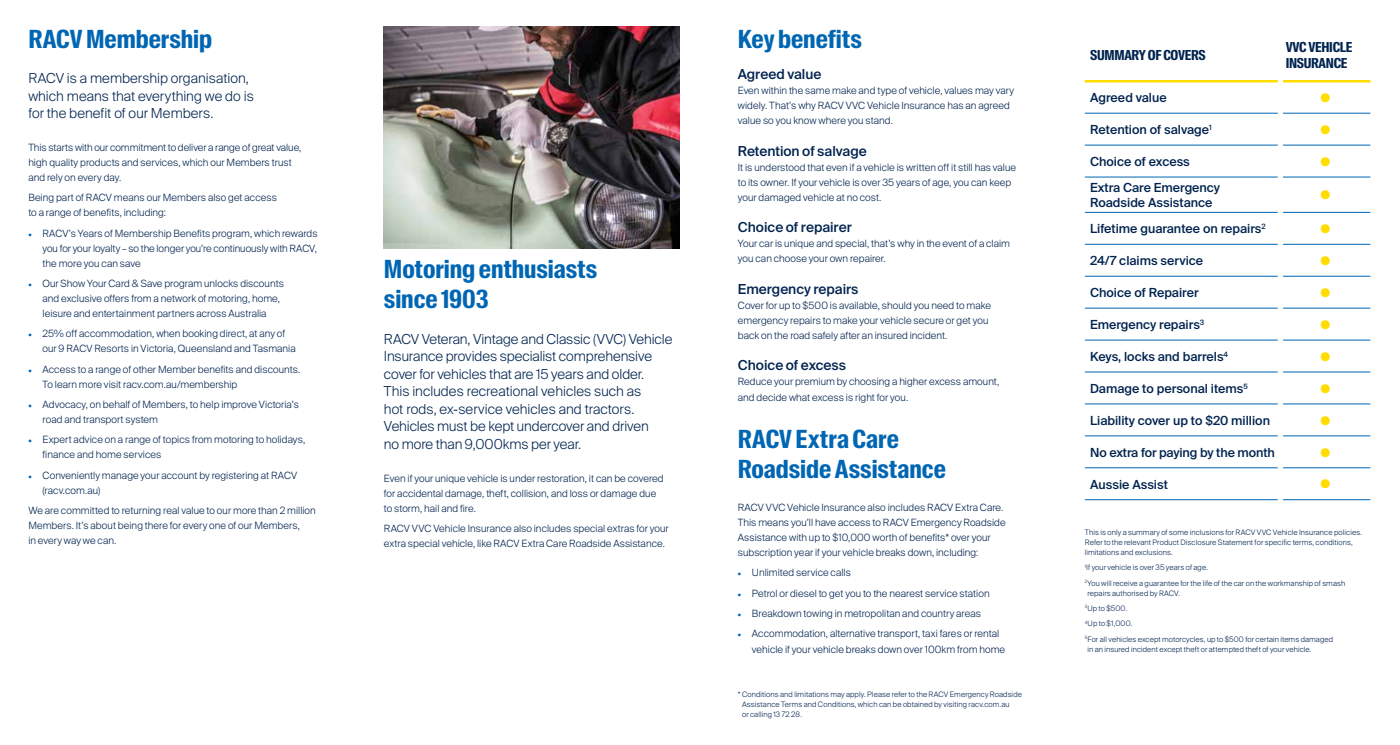
<style>
.page{position:relative;width:1400px;height:745px;background:#fff}
.page>*{position:absolute;margin:0;border:0;box-sizing:border-box;transform-origin:0 0}
.t1{font:700 25px/30px "Suisse Intl Cond";color:#0066b3}
.t2{font:500 25px "Suisse Intl";color:#fd0}
.t3{font:300 13.75px/17.5px "Suisse Intl";color:#00234f}
.t4{font:500 13.75px "Suisse Intl";color:#00234f}
.t5{font:700 13.75px/16.2px "Suisse Intl Cond";letter-spacing:-.02em;color:#00234f}
.t6{font:500 12.5px/15px "Suisse Intl";color:#00234f}
.t7{font:300 10px/15px "Suisse Intl";letter-spacing:.005em;color:#00234f}
.t8{font:300 7.5px/10px "Suisse Intl";letter-spacing:.015em;color:#00234f}
.s1{font-size:7.5px;color:#0066b3}
</style>
<div class="page">
<img style="left:384px;top:27px;width:295px;height:221px">
<hr style="left:1085px;top:113px;width:193px;height:1px;background:#0066b3">
<hr style="left:1283px;top:113px;width:87px;height:1px;background:#0066b3">
<hr style="left:1085px;top:145px;width:193px;height:1px;background:#0066b3">
<hr style="left:1283px;top:145px;width:87px;height:1px;background:#0066b3">
<hr style="left:1085px;top:177px;width:193px;height:1px;background:#0066b3">
<hr style="left:1283px;top:177px;width:87px;height:1px;background:#0066b3">
<hr style="left:1085px;top:212px;width:193px;height:1px;background:#0066b3">
<hr style="left:1283px;top:212px;width:87px;height:1px;background:#0066b3">
<hr style="left:1085px;top:244px;width:193px;height:1px;background:#0066b3">
<hr style="left:1283px;top:244px;width:87px;height:1px;background:#0066b3">
<hr style="left:1085px;top:276px;width:193px;height:1px;background:#0066b3">
<hr style="left:1283px;top:276px;width:87px;height:1px;background:#0066b3">
<hr style="left:1085px;top:307px;width:193px;height:1px;background:#0066b3">
<hr style="left:1283px;top:307px;width:87px;height:1px;background:#0066b3">
<hr style="left:1085px;top:339px;width:193px;height:1px;background:#0066b3">
<hr style="left:1283px;top:339px;width:87px;height:1px;background:#0066b3">
<hr style="left:1085px;top:371px;width:193px;height:1px;background:#0066b3">
<hr style="left:1283px;top:371px;width:87px;height:1px;background:#0066b3">
<hr style="left:1085px;top:403px;width:193px;height:1px;background:#0066b3">
<hr style="left:1283px;top:403px;width:87px;height:1px;background:#0066b3">
<hr style="left:1085px;top:435px;width:193px;height:1px;background:#0066b3">
<hr style="left:1283px;top:435px;width:87px;height:1px;background:#0066b3">
<hr style="left:1085px;top:467px;width:193px;height:1px;background:#0066b3">
<hr style="left:1283px;top:467px;width:87px;height:1px;background:#0066b3">
<hr style="left:1085px;top:499px;width:193px;height:1px;background:#0066b3">
<hr style="left:1283px;top:499px;width:87px;height:1px;background:#0066b3">
<hr style="left:1085px;top:80px;width:193px;height:2px;background:#fd0">
<hr style="left:1283px;top:80px;width:87px;height:2px;background:#fd0">
<h1 class="t1" style="left:28px;top:24px;width:185px">RACV Membership</h1>
<h2 class="t3" style="left:28px;top:69px;width:227px">RACV is a membership organisation, which means that everything we do is for the benefit of our Members.</h2>
<p class="t7" style="left:28px;top:140px;width:274px">This starts with our commitment to deliver a range of great value, high quality products and services, which our Members trust and rely on every day.</p>
<p class="t7" style="left:28px;top:190px;width:250px">Being part of RACV means our Members also get access to a range of benefits, including:</p>
<p class="t7" style="left:43px;top:225px;width:277px;text-align:justify;text-indent:-14px"><span class="s1">•</span> RACV’s Years of Membership Benefits program, which rewards you for your loyalty – so the longer you’re continuously with RACV, the more you can save</p>
<p class="t7" style="left:43px;top:276px;width:243px;text-indent:-14px"><span class="s1">•</span> Our Show Your Card &amp; Save program unlocks discounts and exclusive offers from a network of motoring, home, leisure and entertainment partners across Australia</p>
<p class="t7" style="left:43px;top:326px;width:255px;text-indent:-14px"><span class="s1">•</span> 25% off accommodation, when booking direct, at any of our 9 RACV Resorts in Victoria, Queensland and Tasmania</p>
<p class="t7" style="left:43px;top:361px;width:259px;text-indent:-14px"><span class="s1">•</span> Access to a range of other Member benefits and discounts.<br>To learn more visit racv.com.au/membership</p>
<p class="t7" style="left:43px;top:397px;width:258px;text-indent:-14px"><span class="s1">•</span> Advocacy, on behalf of Members, to help improve Victoria’s road and transport system</p>
<p class="t7" style="left:43px;top:432px;width:264px;text-indent:-14px"><span class="s1">•</span> Expert advice on a range of topics from motoring to holidays, finance and home services</p>
<p class="t7" style="left:43px;top:467px;width:256px;text-indent:-14px"><span class="s1">•</span> Conveniently manage your account by registering at RACV (racv.com.au)</p>
<p class="t7" style="left:28px;top:503px;width:289px">We are committed to returning real value to our more than 2 million<br>Members. It’s about being there for every one of our Members,<br>in every way we can.</p>
<h1 class="t1" style="left:384px;top:254px;width:215px">Motoring enthusiasts since 1903</h1>
<p class="t3" style="left:384px;top:330px;width:290px">RACV Veteran, Vintage and Classic (VVC) Vehicle Insurance provides specialist comprehensive cover for vehicles that are 15 years and older.<br>This includes recreational vehicles such as<br>hot rods, ex-service vehicles and tractors.<br>Vehicles must be kept undercover and driven<br>no more than 9,000kms per year.</p>
<p class="t7" style="left:384px;top:470px;width:281px">Even if your unique vehicle is under restoration, it can be covered for accidental damage, theft, collision, and loss or damage due to storm, hail and fire.</p>
<p class="t7" style="left:384px;top:520px;width:286px">RACV VVC Vehicle Insurance also includes special extras for your extra special vehicle, like RACV Extra Care Roadside Assistance.</p>
<h1 class="t1" style="left:738px;top:24px;width:126px">Key benefits</h1>
<h2 class="t4" style="left:738px;top:66px;width:85px">Agreed value</h2>
<p class="t7" style="left:738px;top:83px;width:278px">Even within the same make and type of vehicle, values may vary widely. That’s why RACV VVC Vehicle Insurance has an agreed value so you know where you stand.</p>
<h2 class="t4" style="left:738px;top:143px;width:130px">Retention of salvage</h2>
<p class="t7" style="left:738px;top:160px;width:280px">It is understood that even if a vehicle is written off it still has value to its owner. If your vehicle is over 35 years of age, you can keep your damaged vehicle at no cost.</p>
<h2 class="t4" style="left:738px;top:219px;width:115px">Choice of repairer</h2>
<p class="t7" style="left:738px;top:236px;width:274px">Your car is unique and special, that’s why in the event of a claim you can choose your own repairer.</p>
<h2 class="t4" style="left:738px;top:281px;width:122px">Emergency repairs</h2>
<p class="t7" style="left:738px;top:298px;width:255px">Cover for up to $500 is available, should you need to make emergency repairs to make your vehicle secure or get you back on the road safely after an insured incident.</p>
<h2 class="t4" style="left:738px;top:357px;width:110px">Choice of excess</h2>
<p class="t7" style="left:738px;top:374px;width:263px">Reduce your premium by choosing a higher excess amount, and decide what excess is right for you.</p>
<h1 class="t1" style="left:738px;top:424px;width:210px">RACV Extra Care<br>Roadside Assistance</h1>
<p class="t7" style="left:738px;top:500px;width:269px">RACV VVC Vehicle Insurance also includes RACV Extra Care.<br>This means you’ll have access to RACV Emergency Roadside Assistance with up to $10,000 worth of benefits* over your subscription year if your vehicle breaks down, including:</p>
<p class="t7" style="left:738px;top:565px;width:115px"><span class="s1">•</span> Unlimited service calls</p>
<p class="t7" style="left:738px;top:585px;width:253px"><span class="s1">•</span> Petrol or diesel to get you to the nearest service station</p>
<p class="t7" style="left:738px;top:605px;width:245px"><span class="s1">•</span> Breakdown towing in metropolitan and country areas</p>
<p class="t7" style="left:752px;top:626px;width:255px;text-indent:-14px"><span class="s1">•</span> Accommodation, alternative transport, taxi fares or rental vehicle if your vehicle breaks down over 100km from home</p>
<p class="t8" style="left:742px;top:688px;width:281px;text-indent:-4px">* Conditions and limitations may apply. Please refer to the RACV Emergency Roadside<br>Assistance Terms and Conditions, which can be obtained by visiting racv.com.au<br>or calling 13 72 28.</p>
<h2 class="t5" style="left:1090px;top:47px;width:117px">SUMMARY OF COVERS</h2>
<h2 class="t5" style="left:1285px;top:39px;width:68px">VVC VEHICLE<br>INSURANCE</h2>
<p class="t6" style="left:1090px;top:90px;width:78px">Agreed value</p>
<h1 class="t2" style="left:1319px;top:84px;width:13px">•</h1>
<p class="t6" style="left:1090px;top:122px;width:123px">Retention of salvage<sup>1</sup></p>
<h1 class="t2" style="left:1319px;top:115px;width:13px">•</h1>
<p class="t6" style="left:1090px;top:154px;width:101px">Choice of excess</p>
<h1 class="t2" style="left:1319px;top:147px;width:13px">•</h1>
<p class="t6" style="left:1090px;top:180px;width:131px">Extra Care Emergency<br>Roadside Assistance</p>
<h1 class="t2" style="left:1319px;top:181px;width:13px">•</h1>
<p class="t6" style="left:1090px;top:221px;width:177px">Lifetime guarantee on repairs<sup>2</sup></p>
<h1 class="t2" style="left:1319px;top:214px;width:13px">•</h1>
<p class="t6" style="left:1090px;top:253px;width:115px">24/7 claims service</p>
<h1 class="t2" style="left:1319px;top:246px;width:13px">•</h1>
<p class="t6" style="left:1090px;top:285px;width:110px">Choice of Repairer</p>
<h1 class="t2" style="left:1319px;top:278px;width:13px">•</h1>
<p class="t6" style="left:1090px;top:317px;width:116px">Emergency repairs<sup>3</sup></p>
<h1 class="t2" style="left:1319px;top:310px;width:13px">•</h1>
<p class="t6" style="left:1090px;top:349px;width:139px">Keys, locks and barrels<sup>4</sup></p>
<h1 class="t2" style="left:1319px;top:342px;width:13px">•</h1>
<p class="t6" style="left:1090px;top:381px;width:159px">Damage to personal items<sup>5</sup></p>
<h1 class="t2" style="left:1319px;top:374px;width:13px">•</h1>
<p class="t6" style="left:1090px;top:412px;width:181px">Liability cover up to $20 million</p>
<h1 class="t2" style="left:1319px;top:406px;width:13px">•</h1>
<p class="t6" style="left:1090px;top:444px;width:186px">No extra for paying by the month</p>
<h1 class="t2" style="left:1319px;top:438px;width:13px">•</h1>
<p class="t6" style="left:1090px;top:476px;width:79px">Aussie Assist</p>
<h1 class="t2" style="left:1319px;top:470px;width:13px">•</h1>
<p class="t8" style="left:1085px;top:527px;width:279px">This is only a summary of some inclusions for RACV VVC Vehicle Insurance policies.<br>Refer to the relevant Product Disclosure Statement for specific terms, conditions, limitations and exclusions.</p>
<p class="t8" style="left:1085px;top:559px;width:262px;line-height:15.4px"><sup>1</sup>If your vehicle is over 35 years of age.<br><sup>2</sup>You will receive a guarantee for the life of the car on the workmanship of smash</p>
<p class="t8" style="left:1085px;top:585px;width:250px;line-height:15.4px;text-indent:3px">repairs authorised by RACV.<br><sup>3</sup>Up to $500.<br><sup>4</sup>Up to $1,000.<br><sup>5</sup>For all vehicles except motorcycles, up to $500 for certain items damaged</p>
<p class="t8" style="left:1087px;top:643px;width:225px">in an insured incident except theft or attempted theft of your vehicle.</p>
</div>
